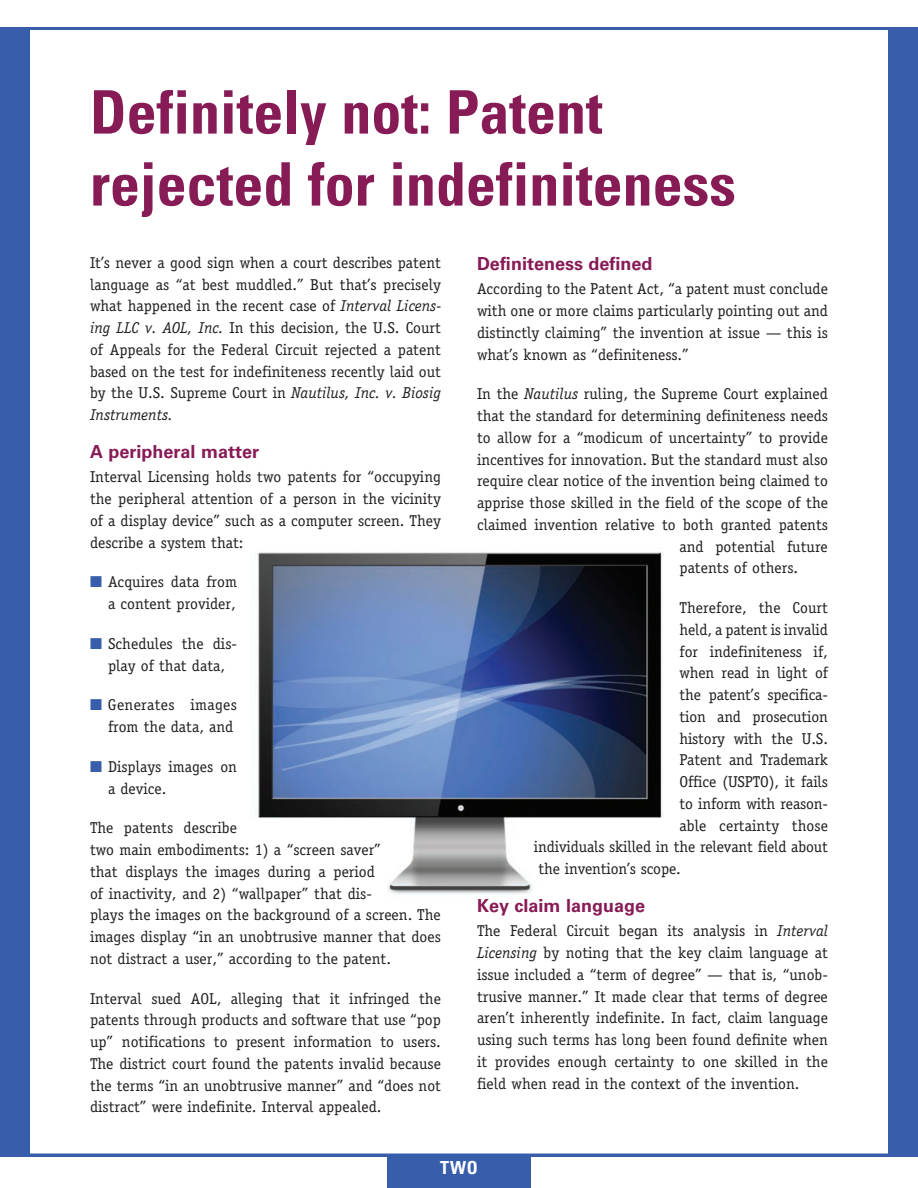
<style>
.page{position:relative;width:918px;height:1188px;background:#fff}
.page>*{position:absolute;margin:0;border:0;box-sizing:border-box;transform-origin:0 0}
.t1{font:700 condensed 60px/72px "Univers LT Std";color:#871b55}
.t2{font:700 18px "Univers LT Std";color:#871b55}
.t3{font:700 condensed 18px "Univers LT Std";color:#fff}
.t4{font:15.75px/21.8px "Officina Serif Std";color:#231f20;text-align:justify}
.t5{font:15.75px/21.8px "Officina Serif Std";letter-spacing:.02em;color:#231f20;text-align:right}
.s1{font-style:italic}
.s2{color:#385dab}
</style>
<div class="page">
<div style="left:0;top:27px;width:918px;height:1129px;background:#385dab"></div>
<div style="left:387px;top:1155px;width:144px;height:33px;background:#385dab"></div>
<div style="left:27px;top:27px;width:864px;height:1129px;background:#fff;border:3px solid #385dab"></div>
<img style="left:257px;top:552px;width:407px;height:342px">
<h1 class="t1" style="left:90px;top:76px;width:647px">Definitely not: Patent rejected for indefiniteness</h1>
<p class="t4" style="left:90px;top:252px;width:353px">It’s never a good sign when a court describes patent language as “at best muddled.” But that’s precisely what happened in the recent case of <span class="s1">Interval Licens&shy;ing LLC v. AOL, Inc.</span> In this decision, the U.S. Court of Appeals for the Federal Circuit rejected a patent based on the test for indefiniteness recently laid out by the U.S. Supreme Court in <span class="s1">Nautilus, Inc. v. Biosig Instruments.</span></p>
<p class="t2" style="left:90px;top:441px;width:171px">A peripheral matter</p>
<p class="t4" style="left:90px;top:466px;width:353px">Interval Licensing holds two patents for “occupying the peripheral attention of a person in the vicinity of a display device” such as a computer screen. They describe a system that:</p>
<p class="t4" style="left:90px;top:571px;width:149px;text-align:right"><span class="s2">■</span> Acquires data from a content provider,</p>
<p class="t4" style="left:90px;top:633px;width:149px;text-align:center"><span class="s2">■</span> Schedules the dis&shy;play of that data,</p>
<p class="t5" style="left:90px;top:694px;width:149px"><span class="s2">■</span> Generates images from the data, and</p>
<p class="t4" style="left:108px;top:756px;width:130px;text-indent:-18px"><span class="s2">■</span> Displays images on a device.</p>
<p class="t4" style="left:90px;top:817px;width:352px;text-align:left">The patents describe<br>two main embodiments: 1) a “screen saver”<br>that displays the images during a period<br>of inactivity, and 2) “wallpaper” that dis-<br>plays the images on the background of a screen. The images display “in an unobtrusive manner that does not distract a user,” according to the patent.</p>
<p class="t4" style="left:90px;top:987px;width:353px">Interval sued AOL, alleging that it infringed the patents through products and software that use “pop up” notifications to present information to users.<br>The district court found the patents invalid because the terms “in an unobtrusive manner” and “does not distract” were indefinite. Interval appealed.</p>
<p class="t2" style="left:477px;top:253px;width:177px">Definiteness defined</p>
<p class="t4" style="left:477px;top:278px;width:353px">According to the Patent Act, “a patent must conclude with one or more claims particularly pointing out and distinctly claiming” the invention at issue — this is what’s known as “definiteness.”</p>
<p class="t4" style="left:477px;top:383px;width:352px">In the <span class="s1">Nautilus</span> ruling, the Supreme Court explained</p>
<p class="t4" style="left:477px;top:405px;width:353px">that the standard for determining definiteness needs</p>
<p class="t4" style="left:477px;top:427px;width:352px">to allow for a “modicum of uncertainty” to provide</p>
<p class="t4" style="left:477px;top:448px;width:353px">incentives for innovation. But the standard must also</p>
<p class="t4" style="left:477px;top:470px;width:352px">require clear notice of the invention being claimed to</p>
<p class="t4" style="left:477px;top:492px;width:353px">apprise those skilled in the field of the scope of the</p>
<p class="t4" style="left:477px;top:514px;width:353px">claimed invention relative to both granted patents</p>
<p class="t4" style="left:679px;top:535px;width:150px">and potential future</p>
<p class="t4" style="left:679px;top:557px;width:120px">patents of others.</p>
<p class="t4" style="left:679px;top:597px;width:150px">Therefore, the Court</p>
<p class="t4" style="left:679px;top:619px;width:150px">held, a patent is invalid</p>
<p class="t4" style="left:679px;top:640px;width:150px">for indefiniteness if,</p>
<p class="t4" style="left:679px;top:662px;width:150px">when read in light of</p>
<p class="t4" style="left:679px;top:684px;width:150px">the patent’s specifica-</p>
<p class="t4" style="left:679px;top:706px;width:150px">tion and prosecution</p>
<p class="t4" style="left:679px;top:727px;width:150px">history with the U.S.</p>
<p class="t4" style="left:679px;top:749px;width:150px">Patent and Trademark</p>
<p class="t4" style="left:679px;top:771px;width:150px">Office (USPTO), it fails</p>
<p class="t4" style="left:679px;top:793px;width:150px">to inform with reason-</p>
<p class="t4" style="left:679px;top:814px;width:150px">able certainty those</p>
<p class="t4" style="left:534px;top:836px;width:296px">individuals skilled in the relevant field about</p>
<p class="t4" style="left:539px;top:858px;width:144px">the invention’s scope.</p>
<p class="t2" style="left:477px;top:895px;width:170px">Key claim language</p>
<p class="t4" style="left:477px;top:920px;width:353px">The Federal Circuit began its analysis in <span class="s1">Interval Licensing</span> by noting that the key claim language at issue included a “term of degree” — that is, “unob&shy;trusive manner.” It made clear that terms of degree aren’t inherently indefinite. In fact, claim language using such terms has long been found definite when it provides enough certainty to one skilled in the field when read in the context of the invention.</p>
<p class="t3" style="left:440px;top:1157px;width:39px">TWO</p>
</div>
